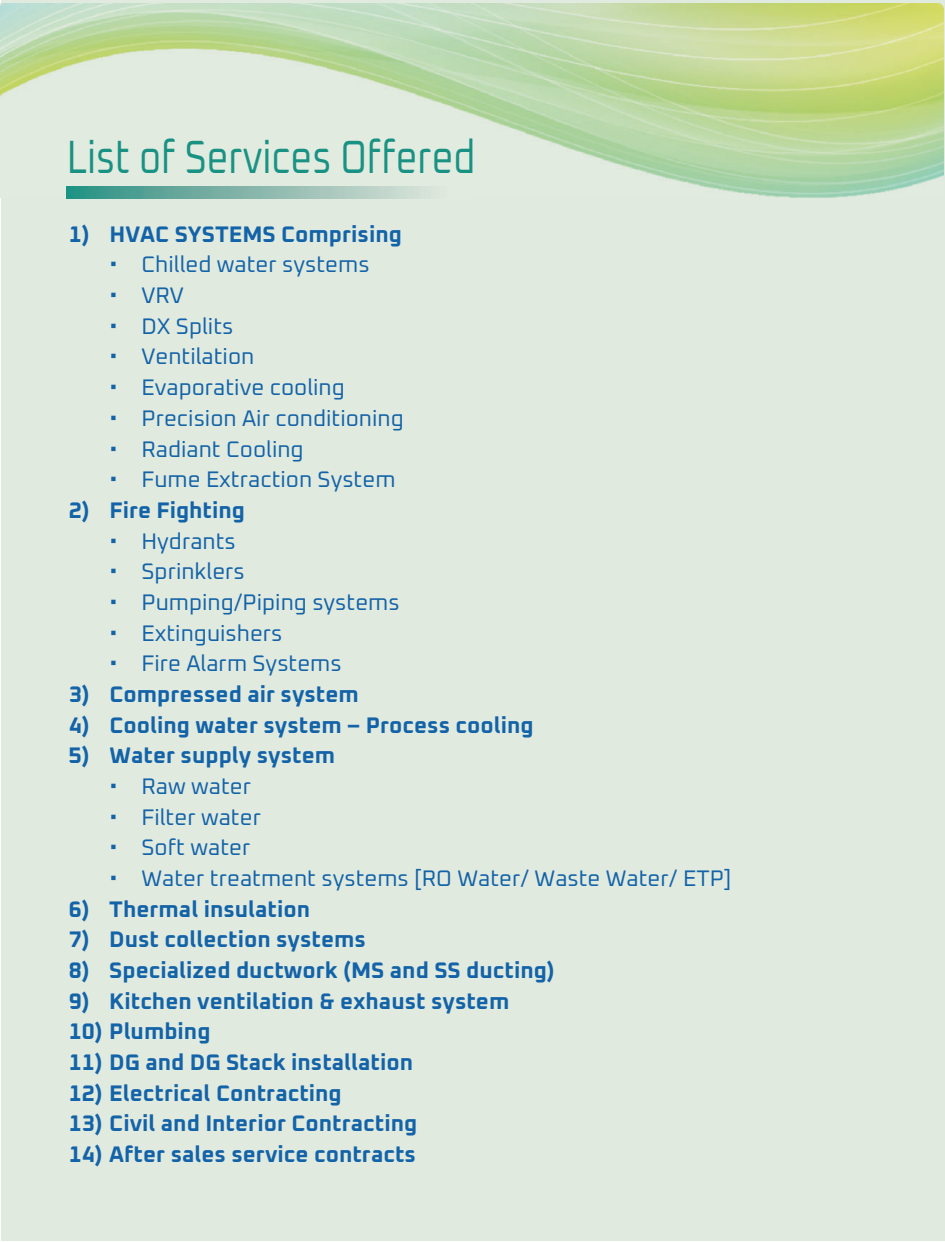
<style>
.page{position:relative;width:945px;height:1242px;background:#fff}
.page>*{position:absolute;margin:0;border:0;box-sizing:border-box;transform-origin:0 0}
.t1{font:46.65px "Oxanium";color:#199284;scale:.81 1}
.t2{font:700 22.5px "Oxanium";color:#1363a8}
.t3{font:22.5px "Oxanium";color:#1363a8}
</style>
<div class="page">
<div style="left:1px;top:1px;width:943px;height:1240px;background:#e1eadf"></div>
<img style="left:1px;top:3px;width:942px;height:195px">
<img style="left:67px;top:187px;width:404px;height:12px">
<h1 class="t1" style="left:67px;top:137px;width:506px">List of Services Offered</h1>
<p class="t2" style="left:69px;top:224px;width:335px">1) HVAC SYSTEMS Comprising</p>
<p class="t3" style="left:110px;top:255px;width:262px">• Chilled water systems</p>
<p class="t3" style="left:110px;top:285px;width:76px">• VRV</p>
<p class="t3" style="left:110px;top:316px;width:125px">• DX Splits</p>
<p class="t3" style="left:110px;top:347px;width:146px">• Ventilation</p>
<p class="t3" style="left:110px;top:377px;width:237px">• Evaporative cooling</p>
<p class="t3" style="left:110px;top:408px;width:296px">• Precision Air conditioning</p>
<p class="t3" style="left:110px;top:439px;width:196px">• Radiant Cooling</p>
<p class="t3" style="left:110px;top:469px;width:287px">• Fume Extraction System</p>
<p class="t2" style="left:69px;top:500px;width:178px">2) Fire Fighting</p>
<p class="t3" style="left:110px;top:531px;width:128px">• Hydrants</p>
<p class="t3" style="left:110px;top:561px;width:137px">• Sprinklers</p>
<p class="t3" style="left:110px;top:592px;width:292px">• Pumping/Piping systems</p>
<p class="t3" style="left:110px;top:623px;width:174px">• Extinguishers</p>
<p class="t3" style="left:110px;top:653px;width:234px">• Fire Alarm Systems</p>
<p class="t2" style="left:69px;top:684px;width:292px">3) Compressed air system</p>
<p class="t2" style="left:69px;top:715px;width:466px">4) Cooling water system – Process cooling</p>
<p class="t2" style="left:69px;top:745px;width:268px">5) Water supply system</p>
<p class="t3" style="left:110px;top:776px;width:143px">• Raw water</p>
<p class="t3" style="left:110px;top:807px;width:153px">• Filter water</p>
<p class="t3" style="left:110px;top:838px;width:142px">• Soft water</p>
<p class="t3" style="left:109px;top:868px;width:624px">• Water treatment systems [RO Water/ Waste Water/ ETP]</p>
<p class="t2" style="left:69px;top:899px;width:243px">6) Thermal insulation</p>
<p class="t2" style="left:69px;top:930px;width:299px">7) Dust collection systems</p>
<p class="t2" style="left:69px;top:960px;width:487px">8) Specialized ductwork (MS and SS ducting)</p>
<p class="t2" style="left:69px;top:991px;width:442px">9) Kitchen ventilation &amp; exhaust system</p>
<p class="t2" style="left:69px;top:1022px;width:143px">10) Plumbing</p>
<p class="t2" style="left:69px;top:1052px;width:346px">11) DG and DG Stack installation</p>
<p class="t2" style="left:69px;top:1083px;width:275px">12) Electrical Contracting</p>
<p class="t2" style="left:69px;top:1114px;width:350px">13) Civil and Interior Contracting</p>
<p class="t2" style="left:69px;top:1144px;width:349px">14) After sales service contracts</p>
</div>
